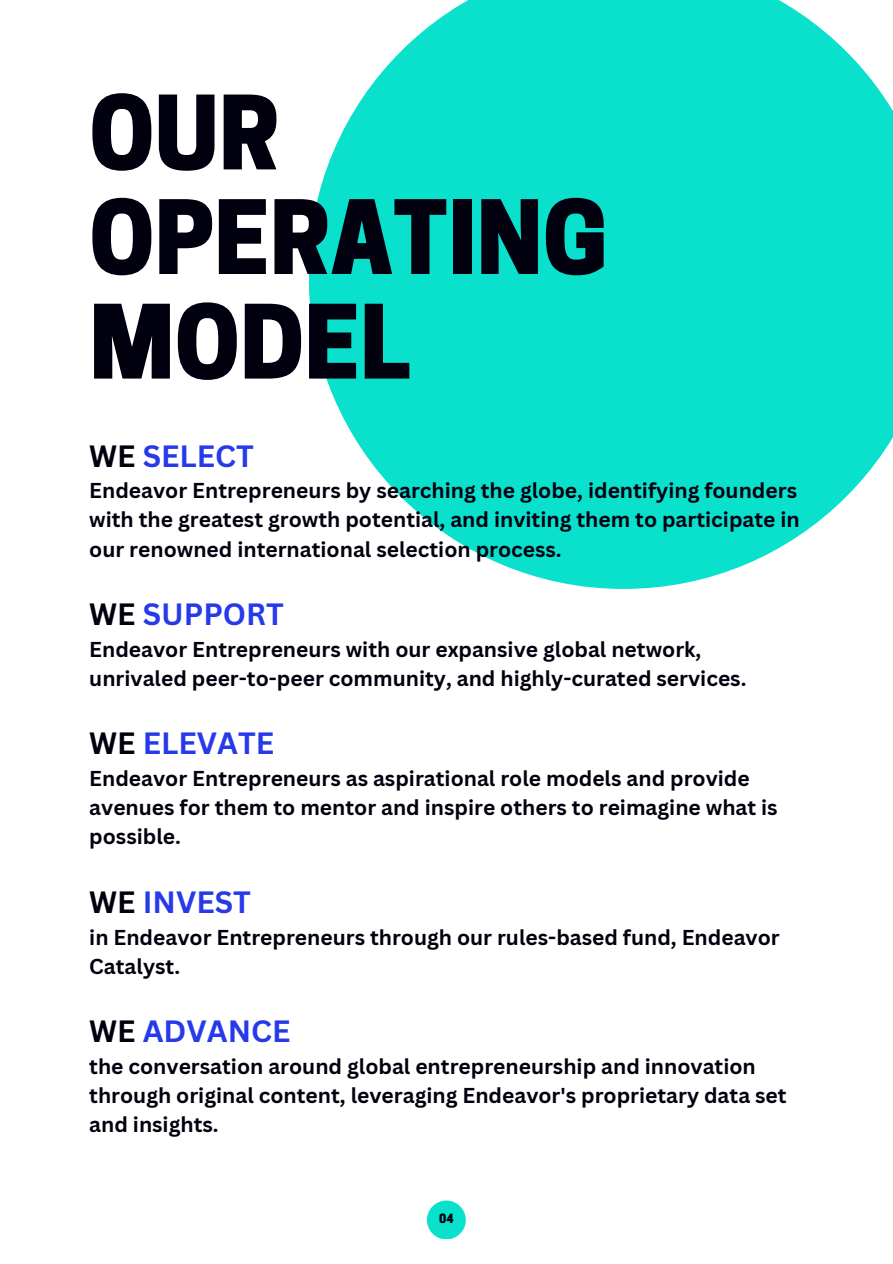
<style>
.page{position:relative;width:893px;height:1264px;background:#fff}
.page>*{position:absolute;margin:0;border:0;box-sizing:border-box;transform-origin:0 0}
.t1{font:800 95.85px/104.6px "Cooper Hewitt";color:#01000f}
.t2{font:700 30px "Canva Sans";color:#273ae9}
.t3{font:700 21px/29.2px "Canva Sans";color:#01000f}
.t4{font:800 12px "Cooper Hewitt";color:#01000f}
.s1{color:#01000f}
</style>
<div class="page">
<svg style="left:309px;top:0;width:583px;height:589px;background:#2de5d4"></svg>
<div style="left:427px;top:1200px;width:38px;height:39px;background:#09e1cd;border-radius:50%"></div>
<h1 class="t1" style="left:89px;top:93px;width:520px">OUR<br>OPERATING<br>MODEL</h1>
<h2 class="t2" style="left:89px;top:434px;width:166px"><span class="s1">WE</span> SELECT</h2>
<p class="t3" style="left:89px;top:475px;width:712px">Endeavor Entrepreneurs by searching the globe, identifying founders with the greatest growth potential, and inviting them to participate in our renowned international selection process.</p>
<h2 class="t2" style="left:89px;top:593px;width:196px"><span class="s1">WE</span> SUPPORT</h2>
<p class="t3" style="left:89px;top:634px;width:658px">Endeavor Entrepreneurs with our expansive global network, unrivaled peer-to-peer community, and highly-curated services.</p>
<h2 class="t2" style="left:89px;top:722px;width:186px"><span class="s1">WE</span> ELEVATE</h2>
<p class="t3" style="left:89px;top:763px;width:690px">Endeavor Entrepreneurs as aspirational role models and provide avenues for them to mentor and inspire others to reimagine what is possible.</p>
<h2 class="t2" style="left:89px;top:881px;width:163px"><span class="s1">WE</span> INVEST</h2>
<p class="t3" style="left:89px;top:921px;width:692px">in Endeavor Entrepreneurs through our rules-based fund, Endeavor<br>Catalyst.</p>
<h2 class="t2" style="left:89px;top:1010px;width:203px"><span class="s1">WE</span> ADVANCE</h2>
<p class="t3" style="left:89px;top:1051px;width:698px">the conversation around global entrepreneurship and innovation through original content, leveraging Endeavor's proprietary data set and insights.</p>
<p class="t4" style="left:439px;top:1213px;width:16px">04</p>
</div>
